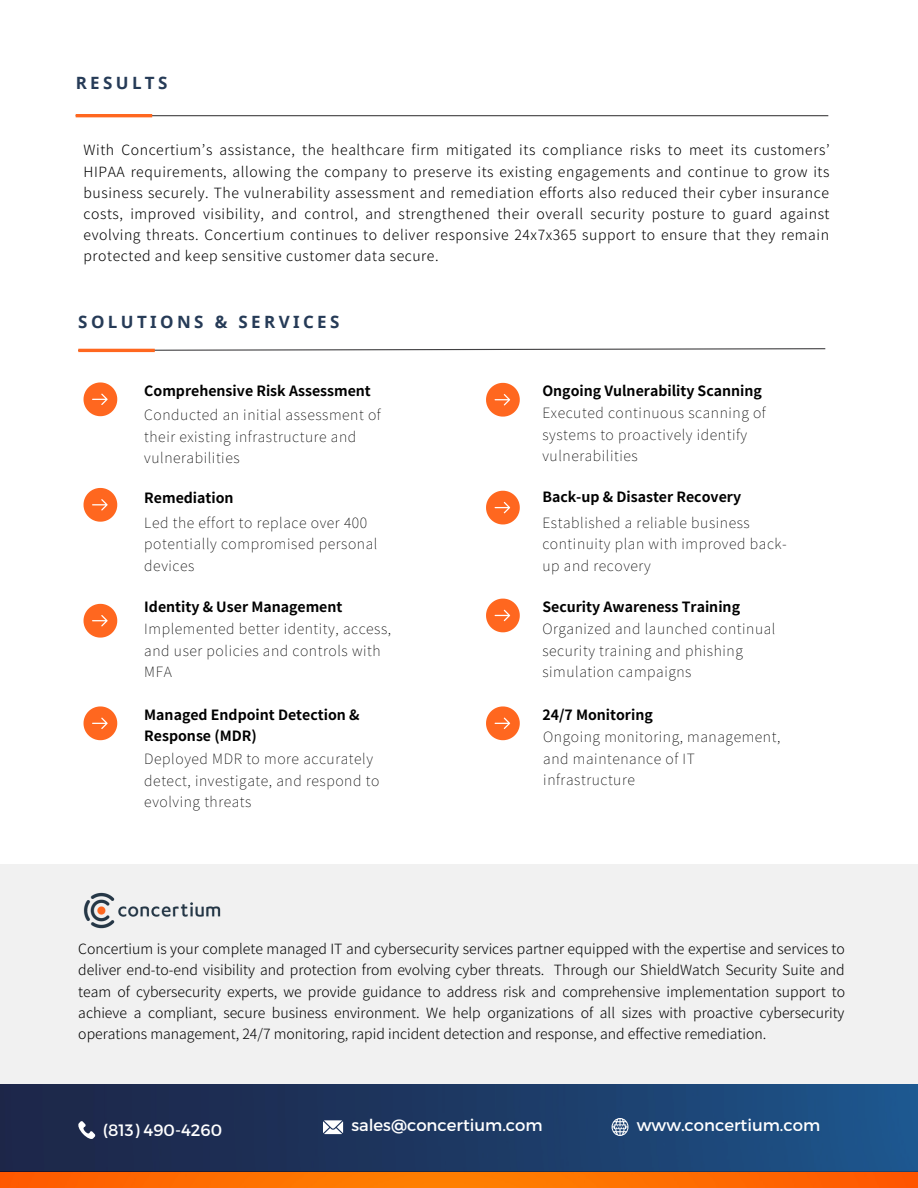
<style>
.page{position:relative;width:918px;height:1188px;background:#fff}
.page>*{position:absolute;margin:0;border:0;box-sizing:border-box;transform-origin:0 0}
.t1{font:700 16.95px "Noto Sans";letter-spacing:.2em;color:#263b57}
.t2{font:16.5px "Montserrat";color:#fff}
.t3{font:100 14.25px/21.3px "Noto Sans JP";letter-spacing:.04em;color:#000}
.t4{font:300 14.1px/21.1px "Noto Sans JP";letter-spacing:.02em;color:#000;text-align:justify}
.t5{font:700 14.1px/21.3px "Noto Sans JP";color:#000}
</style>
<div class="page">
<svg style="left:78px;top:348px;width:748px;height:3px"></svg>
<hr style="left:78px;top:349px;width:77px;height:3px;background:#ff671f">
<svg style="left:84px;top:604px;width:33px;height:34px"></svg>
<svg style="left:486px;top:706px;width:34px;height:34px"></svg>
<svg style="left:486px;top:383px;width:34px;height:34px"></svg>
<svg style="left:486px;top:491px;width:34px;height:33px"></svg>
<svg style="left:486px;top:599px;width:34px;height:33px"></svg>
<svg style="left:84px;top:706px;width:33px;height:34px"></svg>
<svg style="left:84px;top:382px;width:33px;height:34px"></svg>
<svg style="left:84px;top:488px;width:33px;height:34px"></svg>
<img style="left:0;top:1084px;width:918px;height:104px">
<svg style="left:78px;top:1121px;width:17px;height:18px"></svg>
<svg style="left:323px;top:1120px;width:20px;height:14px"></svg>
<svg style="left:612px;top:1118px;width:17px;height:18px"></svg>
<div style="left:0;top:864px;width:918px;height:220px;background:#f1f1f1"></div>
<img style="left:83px;top:892px;width:138px;height:37px">
<hr style="left:76px;top:115px;width:752px;height:1px;background:#414042">
<hr style="left:76px;top:114px;width:76px;height:3px;background:#ff671f">
<p class="t1" style="left:76px;top:71px;width:93px">RESULTS</p>
<p class="t4" style="left:84px;top:139px;width:748px">With Concertium’s assistance, the healthcare firm mitigated its compliance risks to meet its customers’ HIPAA requirements, allowing the company to preserve its existing engagements and continue to grow its business securely. The vulnerability assessment and remediation efforts also reduced their cyber insurance costs, improved visibility, and control, and strengthened their overall security posture to guard against evolving threats. Concertium continues to deliver responsive 24x7x365 support to ensure that they remain protected and keep sensitive customer data secure.</p>
<p class="t1" style="left:78px;top:310px;width:263px">SOLUTIONS &amp; SERVICES</p>
<p class="t5" style="left:144px;top:379px;width:228px">Comprehensive Risk Assessment</p>
<p class="t5" style="left:542px;top:379px;width:221px">Ongoing Vulnerability Scanning</p>
<p class="t3" style="left:144px;top:404px;width:238px">Conducted an initial assessment of their existing infrastructure and vulnerabilities</p>
<p class="t3" style="left:542px;top:402px;width:225px">Executed continuous scanning of systems to proactively identify vulnerabilities</p>
<p class="t5" style="left:144px;top:487px;width:91px">Remediation</p>
<p class="t5" style="left:542px;top:486px;width:200px">Back-up &amp; Disaster Recovery</p>
<p class="t3" style="left:144px;top:511px;width:235px">Led the effort to replace over 400 potentially compromised personal devices</p>
<p class="t3" style="left:542px;top:511px;width:246px">Established a reliable business continuity plan with improved back&shy;up and recovery</p>
<p class="t5" style="left:144px;top:595px;width:200px">Identity &amp; User Management</p>
<p class="t5" style="left:542px;top:595px;width:199px">Security Awareness Training</p>
<p class="t3" style="left:144px;top:618px;width:248px">Implemented better identity, access, and user policies and controls with<br>MFA</p>
<p class="t3" style="left:542px;top:618px;width:235px">Organized and launched continual security training and phishing simulation campaigns</p>
<p class="t5" style="left:144px;top:703px;width:217px">Managed Endpoint Detection &amp;<br>Response (MDR)</p>
<p class="t3" style="left:144px;top:748px;width:237px">Deployed MDR to more accurately detect, investigate, and respond to evolving threats</p>
<p class="t5" style="left:542px;top:703px;width:112px">24/7 Monitoring</p>
<p class="t3" style="left:543px;top:726px;width:239px">Ongoing monitoring, management, and maintenance of IT infrastructure</p>
<p class="t4" style="left:78px;top:937px;width:768px">Concertium is your complete managed IT and cybersecurity services partner equipped with the expertise and services to deliver end-to-end visibility and protection from evolving cyber threats. Through our ShieldWatch Security Suite and team of cybersecurity experts, we provide guidance to address risk and comprehensive implementation support to achieve a compliant, secure business environment. We help organizations of all sizes with proactive cybersecurity operations management, 24/7 monitoring, rapid incident detection and response, and effective remediation.</p>
<p class="t2" style="left:103px;top:1119px;width:121px">(813) 490-4260</p>
<p class="t2" style="left:351px;top:1115px;width:193px">sales@concertium.com</p>
<p class="t2" style="left:637px;top:1115px;width:185px">www.concertium.com</p>
</div>
